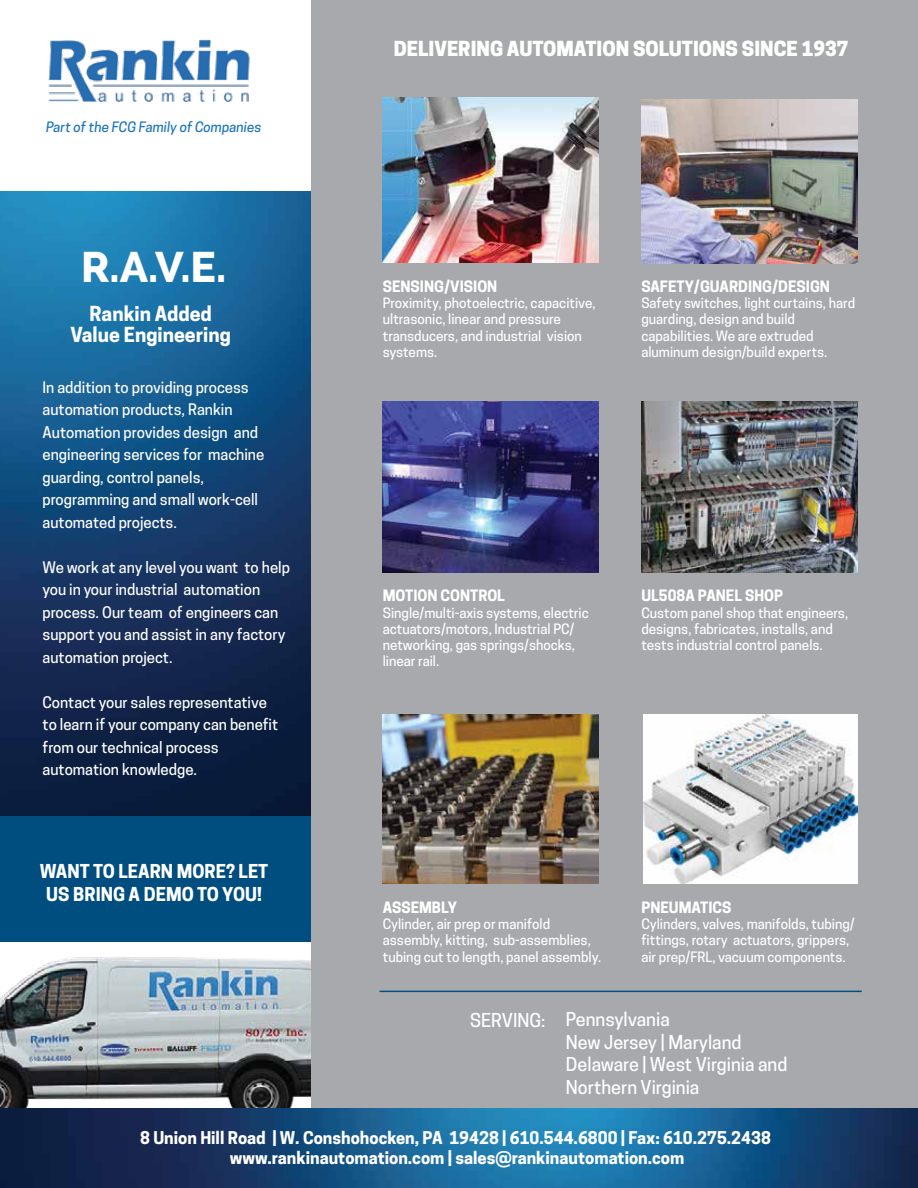
<style>
.page{position:relative;width:918px;height:1188px;background:#fff}
.page>*{position:absolute;margin:0;border:0;box-sizing:border-box;transform-origin:0 0}
.t1{font:800 42.6px "Raleway";color:#fff}
.t2{font:800 19.5px "Cooper Hewitt";color:#fff}
.t3{font:700 19.5px/21px "Cooper Hewitt";color:#fff;text-align:center}
.t4{font:500 18px/22.5px "Cooper Hewitt";color:#fff}
.t5{font:700 18px/22.5px "Cooper Hewitt";color:#fff;text-align:center}
.t6{font:700 16.5px/19.5px "Cooper Hewitt";color:#fff;text-align:center}
.t7{font:500 15px/22.5px "Cooper Hewitt";color:#fff}
.t8{font:700 14.7px "Cooper Hewitt";color:#fff}
.t9{font:500 13.5px/16.2px "Cooper Hewitt";color:#fff}
.t10{font:italic 500 13.5px "Cooper Hewitt";color:#1c75bc}
</style>
<div class="page">
<img style="left:0;top:192px;width:312px;height:624px">
<img style="left:0;top:942px;width:312px;height:166px">
<div style="left:0;top:816px;width:313px;height:126px;background:#004e7f"></div>
<div style="left:312px;top:0;width:606px;height:1128px;background:#a7a9ac"></div>
<img style="left:0;top:1108px;width:451px;height:80px">
<img style="left:451px;top:1108px;width:467px;height:80px">
<img style="left:48px;top:39px;width:202px;height:63px">
<img style="left:641px;top:100px;width:216px;height:164px">
<img style="left:383px;top:98px;width:215px;height:164px">
<img style="left:383px;top:715px;width:215px;height:169px">
<img style="left:643px;top:715px;width:214px;height:169px">
<img style="left:383px;top:402px;width:215px;height:171px">
<img style="left:642px;top:402px;width:215px;height:171px">
<hr style="left:380px;top:991px;width:482px;height:1px;background:#004e7f">
<p class="t10" style="left:46px;top:119px;width:217px">Part of the FCG Family of Companies</p>
<h1 class="t1" style="left:81px;top:243px;width:147px">R.A.V.E.</h1>
<h2 class="t3" style="left:70px;top:303px;width:162px">Rankin Added<br>Value Engineering</h2>
<p class="t7" style="left:43px;top:376px;width:223px">In addition to providing process automation products, Rankin<br>Automation provides design and engineering services for machine guarding, control panels, programming and small work-cell automated projects.</p>
<p class="t7" style="left:43px;top:556px;width:249px">We work at any level you want to help you in your industrial automation process. Our team of engineers can support you and assist in any factory automation project.</p>
<p class="t7" style="left:43px;top:691px;width:237px">Contact your sales representative to learn if your company can benefit from our technical process automation knowledge.</p>
<h3 class="t5" style="left:40px;top:860px;width:230px">WANT TO LEARN MORE? LET<br>US BRING A DEMO TO YOU!</h3>
<h2 class="t2" style="left:394px;top:37px;width:456px">DELIVERING AUTOMATION SOLUTIONS SINCE 1937</h2>
<p class="t8" style="left:383px;top:278px;width:116px">SENSING/VISION</p>
<p class="t9" style="left:383px;top:295px;width:214px">Proximity, photoelectric, capacitive, ultrasonic, linear and pressure transducers, and industrial vision systems.</p>
<p class="t8" style="left:641px;top:278px;width:190px">SAFETY/GUARDING/DESIGN</p>
<p class="t9" style="left:641px;top:295px;width:216px">Safety switches, light curtains, hard guarding, design and build capabilities. We are extruded aluminum design/build experts.</p>
<p class="t8" style="left:383px;top:587px;width:124px">MOTION CONTROL</p>
<p class="t9" style="left:383px;top:605px;width:208px">Single/multi-axis systems, electric actuators/motors, Industrial PC/ networking, gas springs/shocks, linear rail.</p>
<p class="t8" style="left:641px;top:587px;width:143px">UL508A PANEL SHOP</p>
<p class="t9" style="left:641px;top:605px;width:208px">Custom panel shop that engineers, designs, fabricates, installs, and tests industrial control panels.</p>
<p class="t8" style="left:383px;top:899px;width:76px">ASSEMBLY</p>
<p class="t9" style="left:383px;top:916px;width:220px">Cylinder, air prep or manifold assembly, kitting, sub-assemblies, tubing cut to length, panel assembly.</p>
<p class="t8" style="left:641px;top:899px;width:92px">PNEUMATICS</p>
<p class="t9" style="left:641px;top:916px;width:215px">Cylinders, valves, manifolds, tubing/ fittings, rotary actuators, grippers, air prep/FRL, vacuum components.</p>
<h3 class="t4" style="left:470px;top:1009px;width:77px">SERVING:</h3>
<h3 class="t4" style="left:566px;top:1008px;width:223px">Pennsylvania<br>New Jersey | Maryland<br>Delaware | West Virginia and<br>Northern Virginia</h3>
<p class="t6" style="left:140px;top:1128px;width:632px">8 Union Hill Road | W. Conshohocken, PA 19428 | 610.544.6800 | Fax: 610.275.2438 www.rankinautomation.com | sales@rankinautomation.com</p>
</div>
